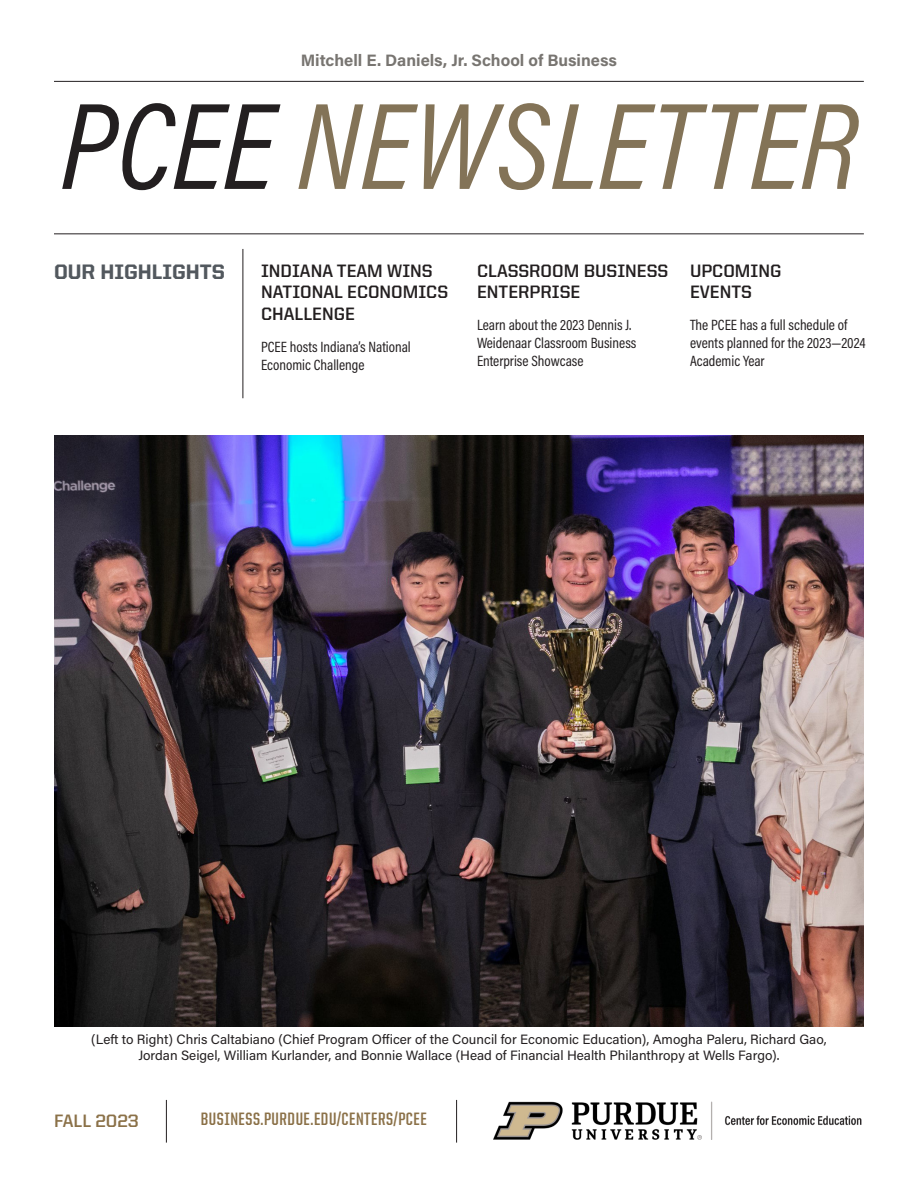
<style>
.page{position:relative;width:918px;height:1188px;background:#fff}
.page>*{position:absolute;margin:0;border:0;box-sizing:border-box;transform-origin:0 0}
.t1{font:italic 124.5px "Acumin Pro Cond";letter-spacing:.005em;color:#837357}
.t2{font:800 21px "United Sans Reg";color:#52585e}
.t3{font:700 18px/21.6px "United Sans Reg";color:#231f20}
.t4{font:700 18px "United Sans Cond";letter-spacing:.03em;color:#8b7148}
.t5{font:700 18px "United Sans Reg";color:#8b7148}
.t6{font:700 16.5px "Acumin Pro";color:#787571}
.t7{font:15px/18px "Acumin Pro Cond";color:#231f20}
.t8{font:13.5px/16.2px "Acumin Pro";color:#231f20;text-align:center}
.s1{color:#231f20}
</style>
<div class="page">
<img style="left:54px;top:436px;width:810px;height:590px">
<hr style="left:54px;top:81px;width:810px;height:1px;background:#231f20">
<hr style="left:54px;top:233px;width:810px;height:1px;background:#231f20">
<hr style="left:243px;top:249px;width:1px;height:149px;background:#231f20">
<hr style="left:166px;top:1100px;width:1px;height:43px;background:#231f20">
<hr style="left:456px;top:1100px;width:1px;height:43px;background:#231f20">
<img style="left:494px;top:1101px;width:368px;height:39px">
<p class="t6" style="left:301px;top:49px;width:318px">Mitchell E. Daniels, Jr. School of Business</p>
<h1 class="t1" style="left:61px;top:65px;width:798px"><span class="s1">PCEE</span> NEWSLETTER</h1>
<h2 class="t2" style="left:54px;top:260px;width:172px">OUR HIGHLIGHTS</h2>
<p class="t3" style="left:261px;top:260px;width:189px">INDIANA TEAM WINS<br>NATIONAL ECONOMICS<br>CHALLENGE</p>
<p class="t7" style="left:261px;top:337px;width:151px">PCEE hosts Indiana’s National<br>Economic Challenge</p>
<p class="t3" style="left:477px;top:260px;width:193px">CLASSROOM BUSINESS<br>ENTERPRISE</p>
<p class="t7" style="left:477px;top:316px;width:161px">Learn about the 2023 Dennis J.<br>Weidenaar Classroom Business<br>Enterprise Showcase</p>
<p class="t3" style="left:690px;top:260px;width:93px">UPCOMING<br>EVENTS</p>
<p class="t7" style="left:690px;top:316px;width:177px">The PCEE has a full schedule of events planned for the 2023—2024<br>Academic Year</p>
<p class="t8" style="left:91px;top:1030px;width:737px">(Left to Right) Chris Caltabiano (Chief Program Officer of the Council for Economic Education), Amogha Paleru, Richard Gao,<br>Jordan Seigel, William Kurlander, and Bonnie Wallace (Head of Financial Health Philanthropy at Wells Fargo).</p>
<p class="t5" style="left:54px;top:1111px;width:87px">FALL 2023</p>
<h3 class="t4" style="left:201px;top:1110px;width:227px">BUSINESS.PURDUE.EDU/CENTERS/PCEE</h3>
</div>
